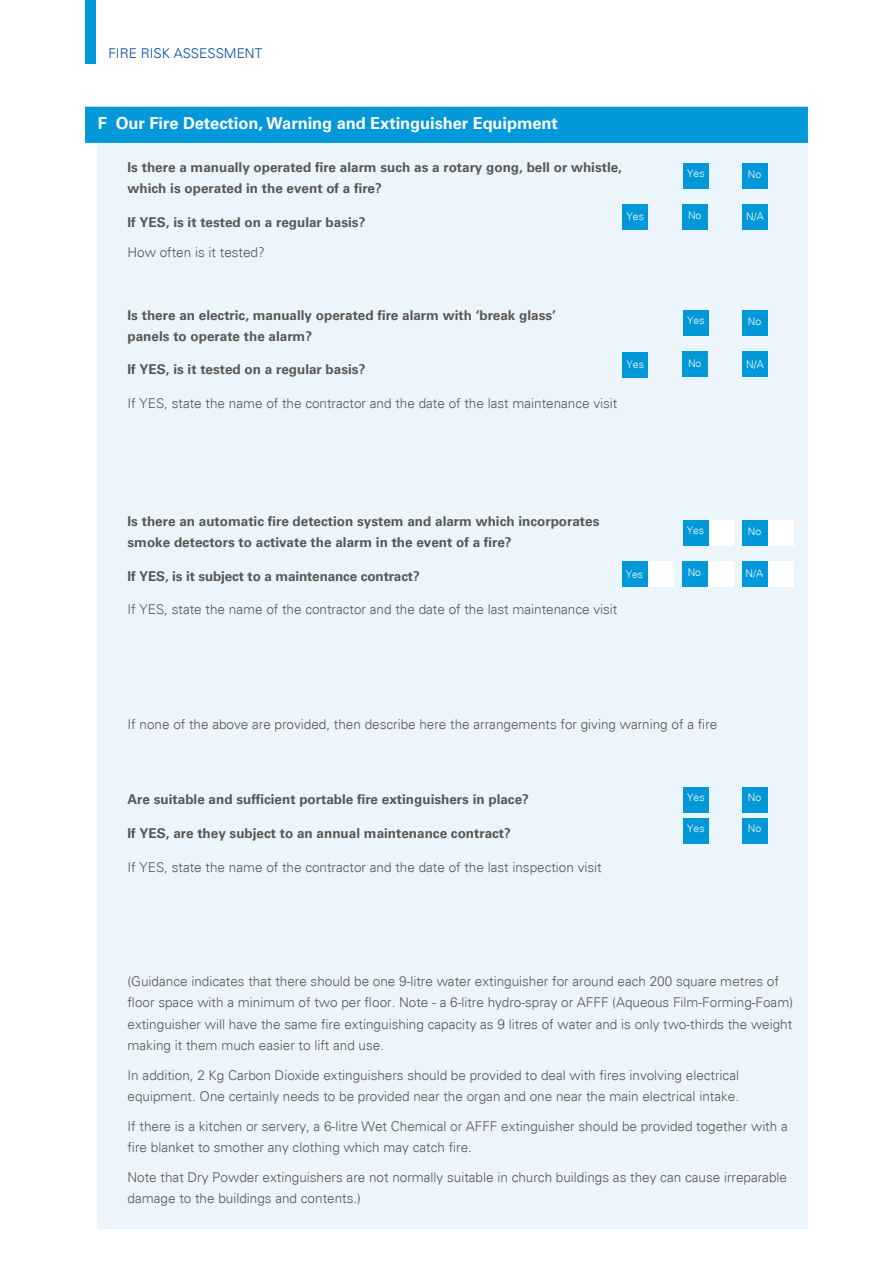
<style>
.page{position:relative;width:893px;height:1263px;background:#fff}
.page>*{position:absolute;margin:0;border:0;box-sizing:border-box;transform-origin:0 0}
.t1{font:700 16.5px "Univers";letter-spacing:-.005em;color:#fff}
.t2{font:300 13.5px/21.3px "Univers";color:#575756}
.t3{font:700 13.5px/21px "Univers";color:#575756}
.t4{font:300 13.5px "Univers";color:#004b93}
.t5{font:300 10.5px "Univers";color:#fff}
</style>
<div class="page">
<div style="left:98px;top:133px;width:710px;height:1096px;background:#edf5fc"></div>
<div style="left:85px;top:0;width:10px;height:64px;background:#0098d8"></div>
<div style="left:708px;top:561px;width:25px;height:26px;background:#fff"></div>
<div style="left:768px;top:561px;width:26px;height:26px;background:#fff"></div>
<div style="left:648px;top:561px;width:26px;height:26px;background:#fff"></div>
<div style="left:709px;top:520px;width:25px;height:26px;background:#fff"></div>
<div style="left:768px;top:520px;width:26px;height:26px;background:#fff"></div>
<div style="left:85px;top:107px;width:723px;height:36px;background:#0098d8"></div>
<div style="left:622px;top:204px;width:26px;height:26px;background:#0098d8"></div>
<div style="left:682px;top:204px;width:26px;height:26px;background:#0098d8"></div>
<div style="left:683px;top:163px;width:26px;height:26px;background:#0098d8"></div>
<div style="left:742px;top:204px;width:26px;height:26px;background:#0098d8"></div>
<div style="left:743px;top:163px;width:25px;height:26px;background:#0098d8"></div>
<div style="left:622px;top:352px;width:26px;height:25px;background:#0098d8"></div>
<div style="left:682px;top:351px;width:26px;height:26px;background:#0098d8"></div>
<div style="left:683px;top:310px;width:26px;height:26px;background:#0098d8"></div>
<div style="left:742px;top:351px;width:26px;height:26px;background:#0098d8"></div>
<div style="left:743px;top:310px;width:25px;height:26px;background:#0098d8"></div>
<div style="left:622px;top:561px;width:26px;height:26px;background:#0098d8"></div>
<div style="left:682px;top:561px;width:26px;height:26px;background:#0098d8"></div>
<div style="left:683px;top:520px;width:26px;height:26px;background:#0098d8"></div>
<div style="left:742px;top:561px;width:26px;height:26px;background:#0098d8"></div>
<div style="left:743px;top:520px;width:25px;height:26px;background:#0098d8"></div>
<div style="left:683px;top:787px;width:26px;height:25px;background:#0098d8"></div>
<div style="left:683px;top:818px;width:26px;height:25px;background:#0098d8"></div>
<div style="left:743px;top:787px;width:25px;height:25px;background:#0098d8"></div>
<div style="left:743px;top:818px;width:25px;height:25px;background:#0098d8"></div>
<p class="t4" style="left:108px;top:45px;width:155px">FIRE RISK ASSESSMENT</p>
<p class="t1" style="left:98px;top:114px;width:462px">F Our Fire Detection, Warning and Extinguisher Equipment</p>
<p class="t3" style="left:128px;top:157px;width:496px">Is there a manually operated fire alarm such as a rotary gong, bell or whistle, which is operated in the event of a fire?</p>
<p class="t3" style="left:128px;top:212px;width:239px">If YES, is it tested on a regular basis?</p>
<p class="t5" style="left:687px;top:167px;width:19px">Yes</p>
<p class="t5" style="left:627px;top:210px;width:19px">Yes</p>
<p class="t5" style="left:688px;top:209px;width:15px">No</p>
<p class="t2" style="left:128px;top:241px;width:139px">How often is it tested?</p>
<p class="t3" style="left:128px;top:305px;width:430px">Is there an electric, manually operated fire alarm with ‘break glass’ panels to operate the alarm?</p>
<p class="t3" style="left:128px;top:359px;width:239px">If YES, is it tested on a regular basis?</p>
<p class="t2" style="left:128px;top:393px;width:491px">If YES, state the name of the contractor and the date of the last maintenance visit</p>
<p class="t5" style="left:687px;top:314px;width:19px">Yes</p>
<p class="t5" style="left:627px;top:358px;width:19px">Yes</p>
<p class="t5" style="left:688px;top:356px;width:15px">No</p>
<p class="t5" style="left:748px;top:168px;width:15px">No</p>
<p class="t5" style="left:746px;top:210px;width:19px">N/A</p>
<p class="t5" style="left:748px;top:315px;width:15px">No</p>
<p class="t5" style="left:746px;top:358px;width:19px">N/A</p>
<p class="t3" style="left:128px;top:511px;width:473px">Is there an automatic fire detection system and alarm which incorporates smoke detectors to activate the alarm in the event of a fire?</p>
<p class="t3" style="left:128px;top:566px;width:294px">If YES, is it subject to a maintenance contract?</p>
<p class="t5" style="left:626px;top:567px;width:19px">Yes</p>
<p class="t5" style="left:688px;top:566px;width:15px">No</p>
<p class="t5" style="left:687px;top:524px;width:19px">Yes</p>
<p class="t2" style="left:128px;top:599px;width:491px">If YES, state the name of the contractor and the date of the last maintenance visit</p>
<p class="t5" style="left:748px;top:525px;width:15px">No</p>
<p class="t5" style="left:745px;top:567px;width:19px">N/A</p>
<p class="t2" style="left:128px;top:713px;width:591px">If none of the above are provided, then describe here the arrangements for giving warning of a fire</p>
<p class="t3" style="left:128px;top:789px;width:403px">Are suitable and sufficient portable fire extinguishers in place?</p>
<p class="t3" style="left:128px;top:823px;width:385px">If YES, are they subject to an annual maintenance contract?</p>
<p class="t2" style="left:128px;top:856px;width:476px">If YES, state the name of the contractor and the date of the last inspection visit</p>
<p class="t5" style="left:687px;top:791px;width:19px">Yes</p>
<p class="t5" style="left:687px;top:822px;width:19px">Yes</p>
<p class="t5" style="left:748px;top:791px;width:15px">No</p>
<p class="t5" style="left:748px;top:822px;width:15px">No</p>
<p class="t2" style="left:128px;top:970px;width:667px">(Guidance indicates that there should be one 9-litre water extinguisher for around each 200 square metres of floor space with a minimum of two per floor. Note - a 6-litre hydro-spray or AFFF (Aqueous Film-Forming-Foam) extinguisher will have the same fire extinguishing capacity as 9 litres of water and is only two-thirds the weight</p>
<p class="t2" style="left:128px;top:1034px;width:258px">making it them much easier to lift and use.</p>
<p class="t2" style="left:128px;top:1064px;width:613px">In addition, 2 Kg Carbon Dioxide extinguishers should be provided to deal with fires involving electrical equipment. One certainly needs to be provided near the organ and one near the main electrical intake.</p>
<p class="t2" style="left:128px;top:1115px;width:662px">If there is a kitchen or servery, a 6-litre Wet Chemical or AFFF extinguisher should be provided together with a fire blanket to smother any clothing which may catch fire.</p>
<p class="t2" style="left:128px;top:1166px;width:661px">Note that Dry Powder extinguishers are not normally suitable in church buildings as they can cause irreparable damage to the buildings and contents.)</p>
</div>
